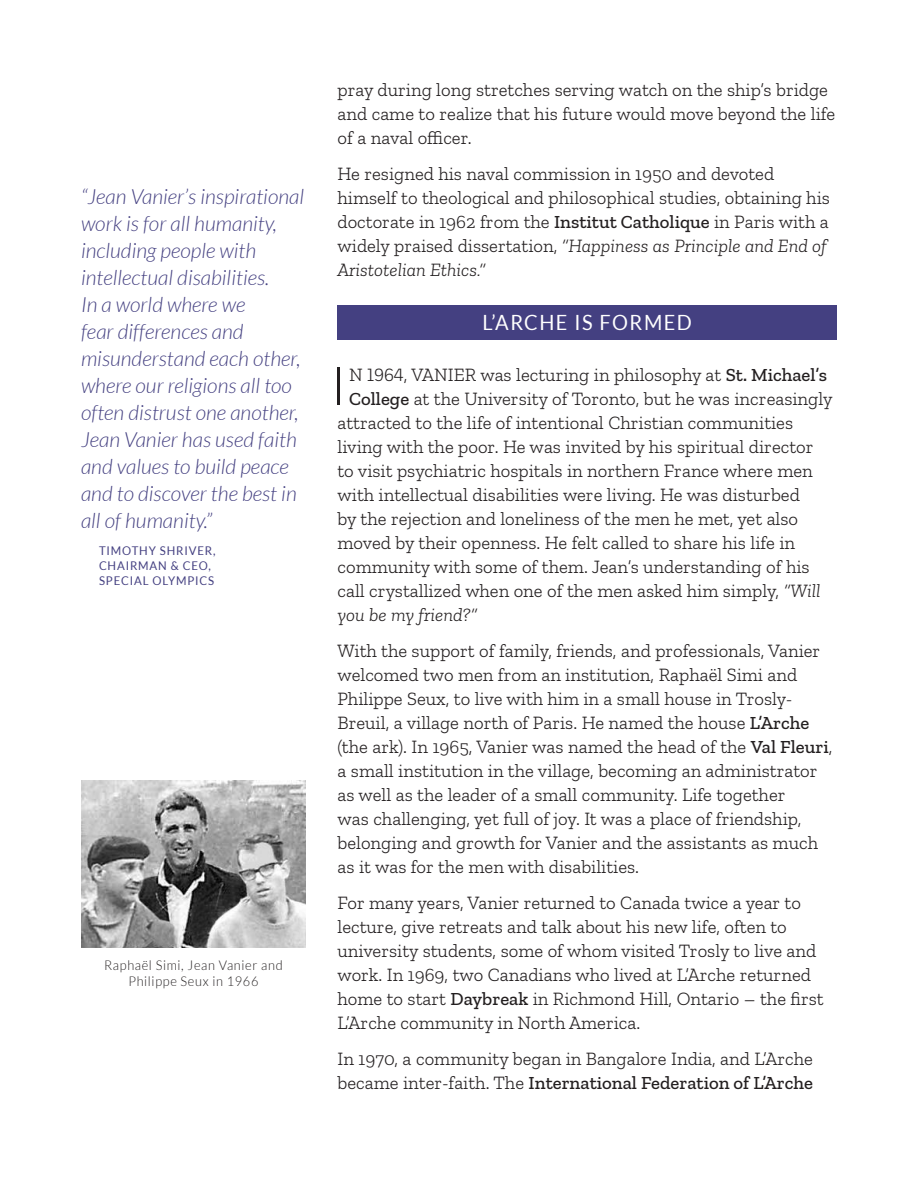
<style>
.page{position:relative;width:918px;height:1188px;background:#fff}
.page>*{position:absolute;margin:0;border:0;box-sizing:border-box;transform-origin:0 0}
.t1{font:300 52.65px "Lato";color:#231f20}
.quote{font:italic 300 21px/27px "Lato";color:#444081}
.subtitle{font:21px "Lato";letter-spacing:.075em;color:#fff;scale:.95 1}
.t2{font:300 18.75px/24px "Zilla Slab";color:#231f20}
.t3{font:italic 300 18.75px "Zilla Slab";color:#231f20}
.Photo_caption{font:300 13.5px/16.5px "Lato";letter-spacing:.05em;color:#231f20;text-align:center;scale:.95 1}
.quote_name{font:12px/15px "Lato";letter-spacing:.075em;color:#444081;scale:.95 1}
.s1{font-weight:500}
.s2{font-style:italic}
</style>
<div class="page">
<div style="left:338px;top:305px;width:499px;height:35px;background:#444081"></div>
<img style="left:81px;top:781px;width:225px;height:166px">
<p class="quote" style="left:81px;top:184px;width:225px">“Jean Vanier’s inspirational work is for all humanity, including people with intellectual disabilities.<br>In a world where we<br>fear differences and misunderstand each other, where our religions all too often distrust one another,<br>Jean Vanier has used faith and values to build peace and to discover the best in all of humanity.”</p>
<p class="quote_name" style="left:99px;top:543px;width:124px">TIMOTHY SHRIVER,<br>CHAIRMAN &amp; CEO,<br>SPECIAL OLYMPICS</p>
<p class="Photo_caption" style="left:104px;top:957px;width:189px">Raphaël Simi, Jean Vanier and<br>Philippe Seux in 1966</p>
<p class="t2" style="left:338px;top:78px;width:499px">pray during long stretches serving watch on the ship’s bridge and came to realize that his future would move beyond the life of a naval officer.</p>
<p class="t2" style="left:338px;top:162px;width:494px">He resigned his naval commission in 1950 and devoted himself to theological and philosophical studies, obtaining his doctorate in 1962 from the <span class="s1">Institut Catholique</span> in Paris with a widely praised dissertation, <span class="s2">“Happiness as Principle and End of Aristotelian Ethics.”</span></p>
<p class="subtitle" style="left:483px;top:310px;width:222px">L’ARCHE IS FORMED</p>
<p class="t1" style="left:331px;top:358px;width:17px">I</p>
<p class="t2" style="left:349px;top:363px;width:480px">N 1964, VANIER was lecturing in philosophy at <span class="s1">St. Michael’s</span></p>
<p class="t2" style="left:349px;top:387px;width:485px"><span class="s1">College</span> at the University of Toronto, but he was increasingly</p>
<p class="t2" style="left:338px;top:411px;width:457px">attracted to the life of intentional Christian communities</p>
<p class="t2" style="left:338px;top:435px;width:478px">living with the poor. He was invited by his spiritual director</p>
<p class="t2" style="left:338px;top:459px;width:477px">to visit psychiatric hospitals in northern France where men</p>
<p class="t2" style="left:338px;top:483px;width:464px">with intellectual disabilities were living. He was disturbed</p>
<p class="t2" style="left:338px;top:507px;width:462px">by the rejection and loneliness of the men he met, yet also</p>
<p class="t2" style="left:338px;top:531px;width:459px">moved by their openness. He felt called to share his life in</p>
<p class="t2" style="left:338px;top:555px;width:474px">community with some of them. Jean’s understanding of his</p>
<p class="t2" style="left:338px;top:579px;width:485px">call crystallized when one of the men asked him simply, <span class="s2">“Will</span></p>
<p class="t3" style="left:338px;top:604px;width:141px">you be my friend?”</p>
<p class="t2" style="left:338px;top:639px;width:496px">With the support of family, friends, and professionals, Vanier welcomed two men from an institution, Raphaël Simi and Philippe Seux, to live with him in a small house in Trosly-Breuil, a village north of Paris. He named the house <span class="s1">L’Arche </span>(the ark). In 1965, Vanier was named the head of the <span class="s1">Val Fleuri</span>, a small institution in the village, becoming an administrator as well as the leader of a small community. Life together<br>was challenging, yet full of joy. It was a place of friendship, belonging and growth for Vanier and the assistants as much as it was for the men with disabilities.</p>
<p class="t2" style="left:338px;top:891px;width:488px">For many years, Vanier returned to Canada twice a year to lecture, give retreats and talk about his new life, often to university students, some of whom visited Trosly to live and work. In 1969, two Canadians who lived at L’Arche returned home to start <span class="s1">Daybreak</span> in Richmond Hill, Ontario – the first L’Arche community in North America.</p>
<p class="t2" style="left:338px;top:1047px;width:477px">In 1970, a community began in Bangalore India, and L’Arche became inter-faith. The <span class="s1">International Federation of L’Arche</span></p>
</div>
